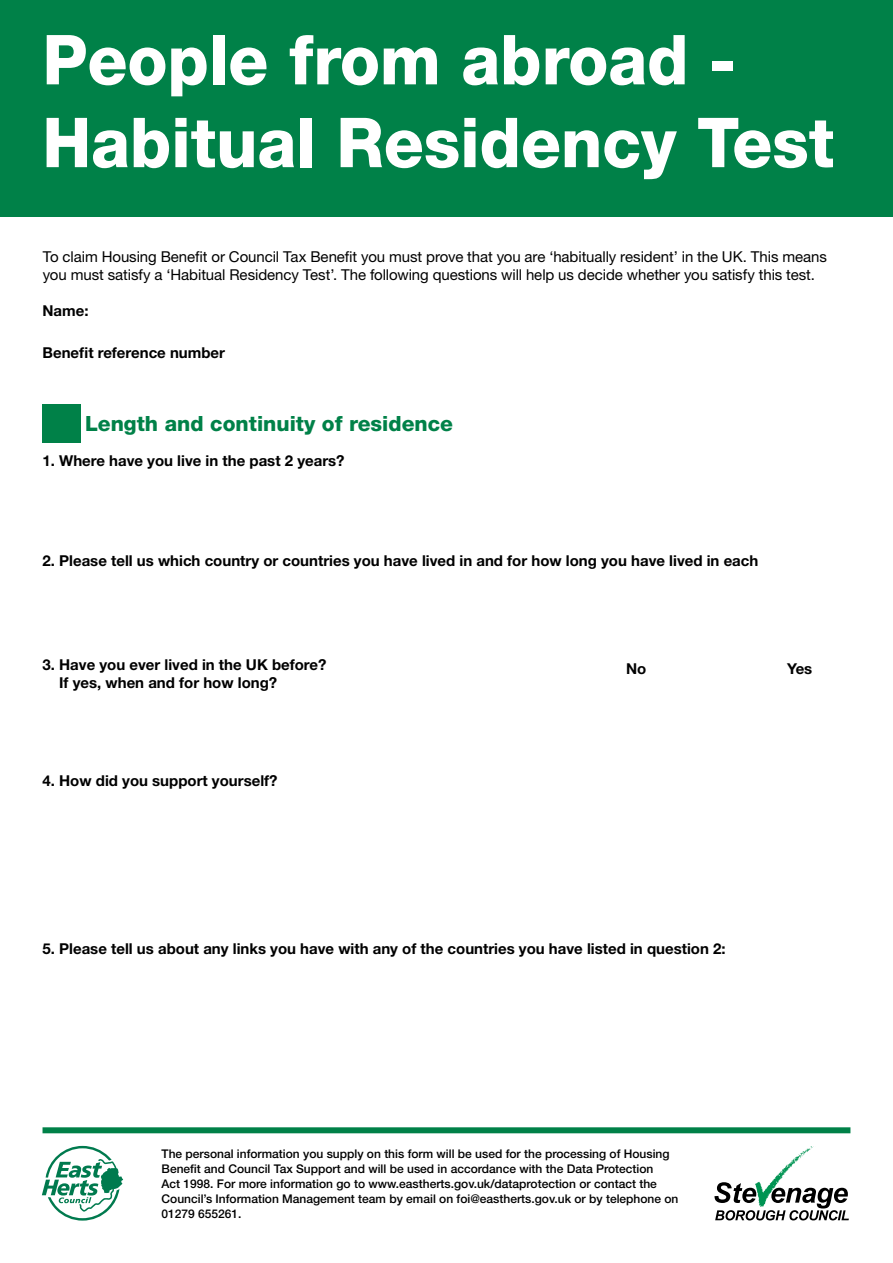
<style>
.page{position:relative;width:893px;height:1263px;background:#fff}
.page>*{position:absolute;margin:0;border:0;box-sizing:border-box;transform-origin:0 0}
.t1{font:800 69px/82.8px "Helvetica Neue LT Std";color:#fff;scale:.95 1}
.t2{font:800 21px "Helvetica Neue LT Std";color:#008148}
.t3{font:700 15px/18px "Helvetica Neue LT Std";color:#000}
.t4{font:15px/18px "Helvetica Neue LT Std";letter-spacing:-.005em;color:#000}
.t5{font:500 12px/15px "Helvetica Neue LT Std";color:#000}
</style>
<div class="page">
<svg style="left:42px;top:1146px;width:82px;height:74px"></svg>
<svg style="left:714px;top:1146px;width:135px;height:74px"></svg>
<div style="left:43px;top:1127px;width:807px;height:6px;background:#008148"></div>
<div style="left:0;top:0;width:893px;height:217px;background:#008148"></div>
<div style="left:43px;top:404px;width:38px;height:38px;background:#008148"></div>
<h1 class="t1" style="left:43px;top:18px;width:835px">People from abroad -<br>Habitual Residency Test</h1>
<p class="t4" style="left:43px;top:247px;width:786px">To claim Housing Benefit or Council Tax Benefit you must prove that you are ‘habitually resident’ in the UK. This means you must satisfy a ‘Habitual Residency Test’. The following questions will help us decide whether you satisfy this test.</p>
<p class="t3" style="left:43px;top:301px;width:48px">Name:</p>
<p class="t3" style="left:43px;top:344px;width:184px">Benefit reference number</p>
<h2 class="t2" style="left:85px;top:411px;width:369px">Length and continuity of residence</h2>
<p class="t3" style="left:43px;top:451px;width:304px">1. Where have you live in the past 2 years?</p>
<p class="t3" style="left:43px;top:551px;width:717px">2. Please tell us which country or countries you have lived in and for how long you have lived in each</p>
<p class="t3" style="left:59px;top:655px;width:269px;text-indent:-17px">3. Have you ever lived in the UK before?<br>If yes, when and for how long?</p>
<p class="t3" style="left:626px;top:659px;width:22px">No</p>
<p class="t3" style="left:787px;top:659px;width:27px">Yes</p>
<p class="t3" style="left:43px;top:772px;width:237px">4. How did you support yourself?</p>
<p class="t3" style="left:43px;top:940px;width:685px">5. Please tell us about any links you have with any of the countries you have listed in question 2:</p>
<p class="t5" style="left:162px;top:1146px;width:518px">The personal information you supply on this form will be used for the processing of Housing Benefit and Council Tax Support and will be used in accordance with the Data Protection<br>Act 1998. For more information go to www.eastherts.gov.uk/dataprotection or contact the Council’s Information Management team by email on foi@eastherts.gov.uk or by telephone on 01279 655261.</p>
</div>
